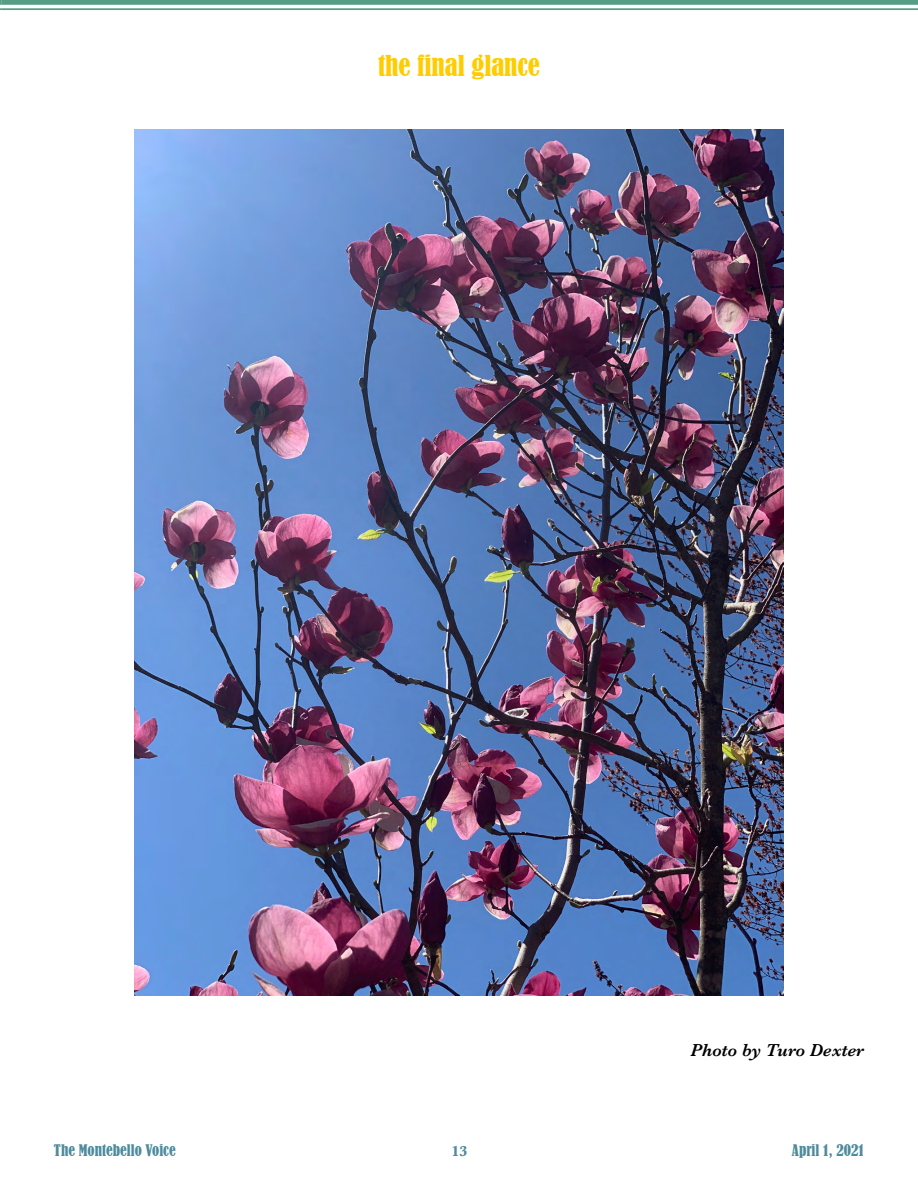
<style>
.page{position:relative;width:918px;height:1188px;background:#fff}
.page>*{position:absolute;margin:0;border:0;box-sizing:border-box;transform-origin:0 0}
.t1{font:condensed 27px "Bernard";color:#fc0}
.t2{font:italic 600 18px "Baskerville";color:#000}
.t3{font:condensed 15px "Bernard";color:#4e8b9c}
.t4{font:700 15px "Baskerville";color:#4e8b9c}
</style>
<div class="page">
<svg style="left:0;top:0;width:2px;height:10px"></svg>
<div style="left:2px;top:0;width:916px;height:5px;background:#569d86"></div>
<hr style="left:2px;top:8px;width:916px;height:2px;background:#569d86">
<img style="left:134px;top:130px;width:650px;height:865px">
<h1 class="t1" style="left:378px;top:50px;width:163px">the final glance</h1>
<p class="t2" style="left:690px;top:1038px;width:175px">Photo by Turo Dexter</p>
<p class="t3" style="left:54px;top:1141px;width:123px">The Montebello Voice</p>
<p class="t4" style="left:451px;top:1140px;width:18px">13</p>
<p class="t3" style="left:792px;top:1141px;width:74px">April 1, 2021</p>
</div>
